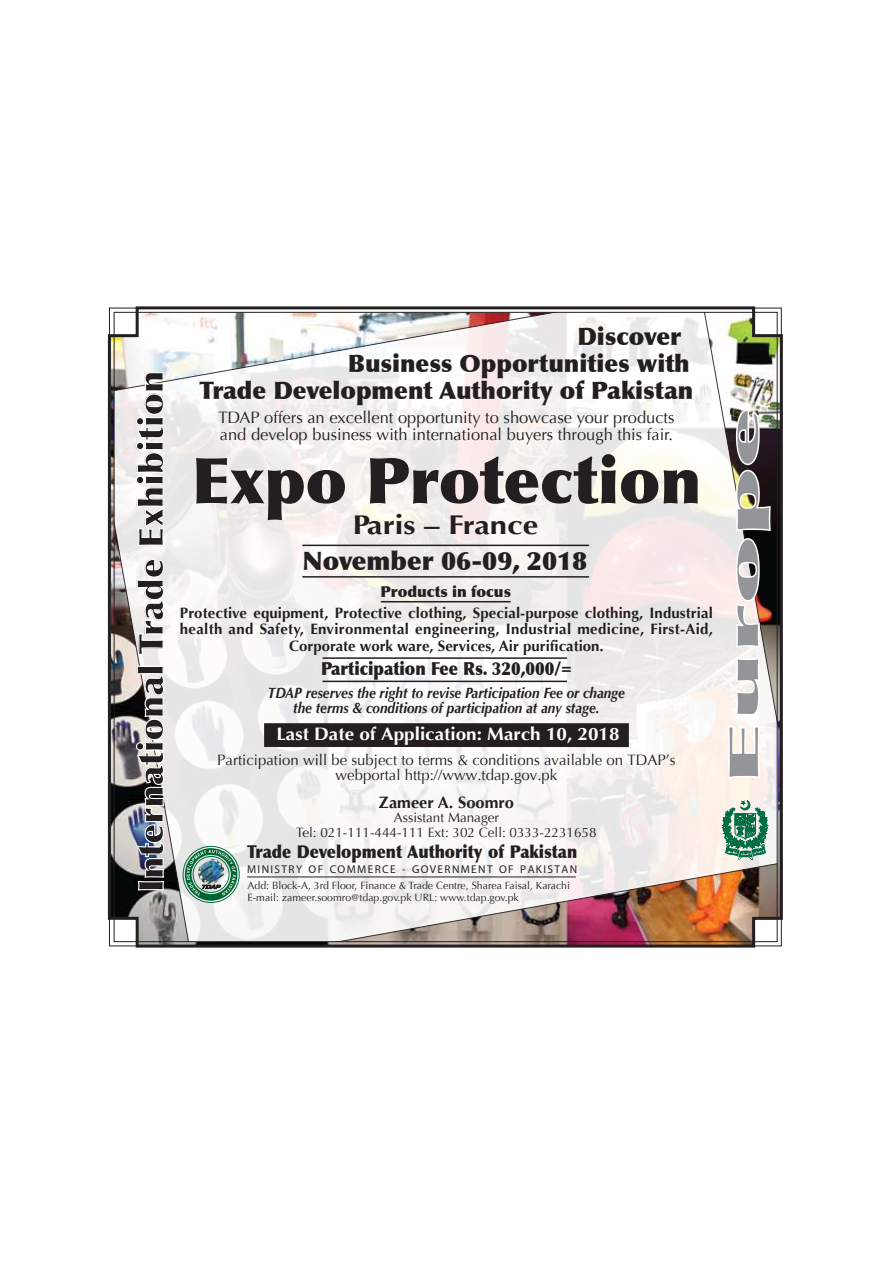
<style>
.page{position:relative;width:893px;height:1263px;background:#fff}
.page>*{position:absolute;margin:0;border:0;box-sizing:border-box;transform-origin:0 0}
.t1{font:900 63.6px "Optima";color:#231f20}
.t2{font:900 42.15px "Optima";color:#939598;scale:2.5 1}
.t3{font:900 34.65px "Optima";color:#231f20}
.t4{font:700 27px "Optima";color:#231f20;scale:1.15 1}
.t5{font:900 25.5px "Optima";color:#231f20}
.t6{font:900 24px "Optima";color:#231f20}
.t7{font:700 18px "Optima";color:#fff;scale:1.05 1}
.t8{font:900 18px "Optima";color:#231f20;scale:.9 1}
.t9{font:900 17.55px "Optima";color:#231f20;scale:.9 1}
.t10{font:16.5px/16.5px "Optima";color:#231f20}
.t11{font:700 16.5px "Optima";color:#231f20}
.t12{font:700 15px/16.5px "Optima";letter-spacing:.005em;color:#231f20;text-align:center}
.t13{font:italic 700 15px/15px "Optima";color:#231f20;text-align:center;scale:.9 1}
.t14{font:15px/15px "Optima";color:#231f20;text-align:center}
.t15{font:900 15px "Optima";color:#231f20}
.t16{font:13.5px/15px "Optima";color:#231f20;text-align:center}
.t17{font:11.25px "Optima";letter-spacing:.12em;color:#231f20}
.t18{font:10.5px/12px "Optima";color:#231f20}
</style>
<div class="page">
<img style="left:107px;top:306px;width:676px;height:642px">
<svg style="left:116px;top:314px;width:659px;height:626px"></svg>
<hr style="left:247px;top:877px;width:329px;height:1px;background:#231f20">
<svg style="left:727px;top:724px;width:33px;height:56px"></svg>
<svg style="left:735px;top:656px;width:25px;height:61px"></svg>
<img style="left:735px;top:408px;width:36px;height:241px">
<hr style="left:302px;top:545px;width:287px;height:1px;background:#231f20">
<hr style="left:302px;top:576px;width:287px;height:2px;background:#231f20">
<hr style="left:381px;top:601px;width:130px;height:1px;background:#231f20">
<img style="left:135px;top:665px;width:30px;height:226px">
<svg style="left:136px;top:558px;width:29px;height:98px"></svg>
<svg style="left:135px;top:371px;width:30px;height:176px"></svg>
<hr style="left:323px;top:657px;width:244px;height:2px;background:#231f20">
<hr style="left:323px;top:681px;width:244px;height:1px;background:#231f20">
<div style="left:265px;top:724px;width:363px;height:22px;background:#231f20"></div>
<div style="left:264px;top:723px;width:365px;height:24px;border:2px solid #231f20"></div>
<div style="left:183px;top:846px;width:56px;height:57px;border:1px solid #006d43;border-radius:50%"></div>
<svg style="left:185px;top:848px;width:52px;height:53px;background:#71a48a"></svg>
<img style="left:197px;top:858px;width:28px;height:27px">
<img style="left:710px;top:795px;width:70px;height:129px">
<h3 class="t3" style="left:130px;top:892px;width:523px;rotate:-90deg">International Trade Exhibition</h3>
<h3 class="t6" style="left:577px;top:322px;width:105px">Discover</h3>
<h3 class="t6" style="left:348px;top:349px;width:344px">Business Opportunities with</h3>
<h3 class="t6" style="left:200px;top:376px;width:495px">Trade Development Authority of Pakistan</h3>
<p class="t10" style="left:218px;top:410px;width:458px">TDAP offers an excellent opportunity to showcase your products and develop business with international buyers through this fair.</p>
<h1 class="t1" style="left:191px;top:442px;width:511px">Expo Protection</h1>
<h3 class="t4" style="left:353px;top:509px;width:163px">Paris – France</h3>
<h3 class="t5" style="left:302px;top:545px;width:287px">November 06-09, 2018</h3>
<p class="t15" style="left:380px;top:582px;width:132px">Products in focus</p>
<p class="t12" style="left:180px;top:605px;width:535px">Protective equipment, Protective clothing, Special-purpose clothing, Industrial health and Safety, Environmental engineering, Industrial medicine, First-Aid,<br>Corporate work ware, Services, Air purification.</p>
<p class="t8" style="left:321px;top:658px;width:280px">Participation Fee Rs. 320,000/=</p>
<p class="t13" style="left:268px;top:685px;width:398px">TDAP reserves the right to revise Participation Fee or change the terms &amp; conditions of participation at any stage.</p>
<p class="t14" style="left:217px;top:753px;width:460px">Participation will be subject to terms &amp; conditions available on TDAP’s webportal http://www.tdap.gov.pk</p>
<p class="t7" style="left:276px;top:723px;width:328px">Last Date of Application: March 10, 2018</p>
<p class="t11" style="left:379px;top:793px;width:137px">Zameer A. Soomro</p>
<p class="t16" style="left:296px;top:810px;width:302px">Assistant Manager<br>Tel: 021-111-444-111 Ext: 302 Cell: 0333-2231658</p>
<p class="t9" style="left:247px;top:841px;width:368px">Trade Development Authority of Pakistan</p>
<p class="t17" style="left:247px;top:863px;width:332px">MINISTRY OF COMMERCE - GOVERNMENT OF PAKISTAN</p>
<p class="t18" style="left:248px;top:879px;width:324px">Add: Block-A, 3rd Floor, Finance &amp; Trade Centre, Sharea Faisal, Karachi<br>E-mail: zameer.soomro@tdap.gov.pk URL: www.tdap.gov.pk</p>
<h2 class="t2" style="left:718px;top:785px;width:153px;rotate:-90deg">Europe</h2>
</div>
